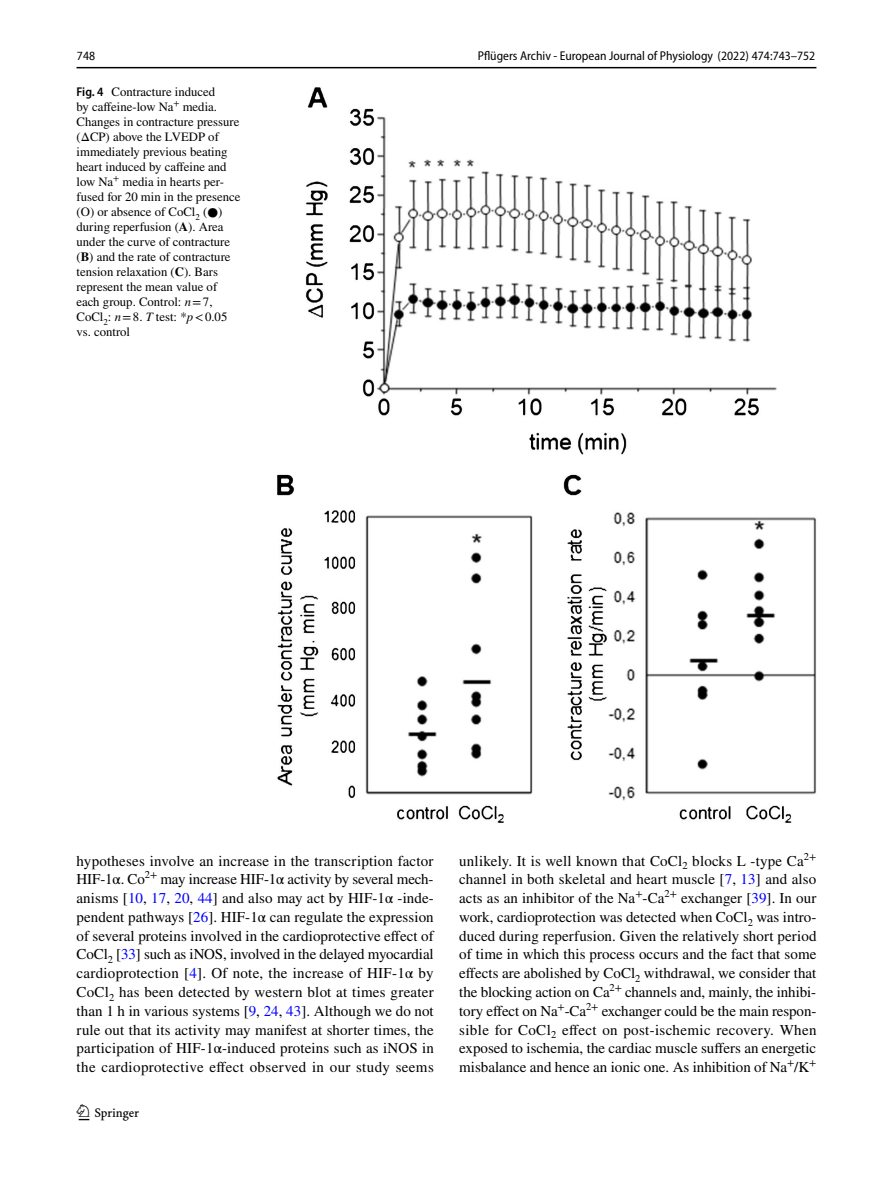
<style>
.page{position:relative;width:893px;height:1187px;background:#fff}
.page>*{position:absolute;margin:0;border:0;box-sizing:border-box;transform-origin:0 0}
.t1{font:22.5px "Springnew Regular 2";color:#000}
.t2{font:15px/18.8px "STIX";color:#000;text-align:justify}
.t3{font:12.75px/15px "STIX";color:#000}
.t4{font:12.75px "Myriad Pro Semi Cn 2";color:#000}
.t5{font:semi-condensed 12.75px "Myriad Pro Unic";color:#000}
.s1{font-family:"Myriad Pro";font-weight:600;font-stretch:semi-condensed}
.s2{font-weight:700}
.s3{font-style:italic}
.s4{color:#00f}
</style>
<div class="page">
<hr style="left:77px;top:67px;width:739px;height:1px;background:#000">
<img style="left:277px;top:87px;width:539px;height:736px">
<p class="t5" style="left:77px;top:51px;width:20px">748</p>
<p class="t4" style="left:478px;top:49px;width:339px">Pflügers Archiv - European Journal of Physiology (2022) 474:743–752</p>
<p class="t3" style="left:77px;top:85px;width:165px"><span class="s1">Fig. 4</span> Contracture induced<br>by caffeine-low Na<sup>+</sup> media.<br>Changes in contracture pressure (ΔCP) above the LVEDP of immediately previous beating heart induced by caffeine and low Na<sup>+</sup> media in hearts per&shy;fused for 20 min in the presence (O) or absence of CoCl<sub>2</sub> (●) during reperfusion (<span class="s2">A</span>). Area under the curve of contracture (<span class="s2">B</span>) and the rate of contracture tension relaxation (<span class="s2">C</span>). Bars represent the mean value of each group. Control: <span class="s3">n</span>=7,<br>CoCl<sub>2</sub>: <span class="s3">n</span>=8. <span class="s3">T</span> test: *<span class="s3">p</span>&lt;0.05 vs. control</p>
<p class="t2" style="left:77px;top:852px;width:359px">hypotheses involve an increase in the transcription factor HIF-1α. Co<sup>2+</sup> may increase HIF-1α activity by several mech&shy;anisms [<span class="s4">10</span>, <span class="s4">17</span>, <span class="s4">20</span>, <span class="s4">44</span>] and also may act by HIF-1α -inde&shy;pendent pathways [<span class="s4">26</span>]. HIF-1α can regulate the expression of several proteins involved in the cardioprotective effect of CoCl<sub>2</sub> [<span class="s4">33</span>] such as iNOS, involved in the delayed myocardial cardioprotection [<span class="s4">4</span>]. Of note, the increase of HIF-1α by CoCl<sub>2</sub> has been detected by western blot at times greater than 1 h in various systems [<span class="s4">9</span>, <span class="s4">24</span>, <span class="s4">43</span>]. Although we do not rule out that its activity may manifest at shorter times, the participation of HIF-1α-induced proteins such as iNOS in the cardioprotective effect observed in our study seems</p>
<p class="t2" style="left:459px;top:852px;width:359px">unlikely. It is well known that CoCl<sub>2</sub> blocks L -type Ca<sup>2+ </sup>channel in both skeletal and heart muscle [<span class="s4">7</span>, <span class="s4">13</span>] and also acts as an inhibitor of the Na<sup>+</sup>-Ca<sup>2+</sup> exchanger [<span class="s4">39</span>]. In our work, cardioprotection was detected when CoCl<sub>2</sub> was intro&shy;duced during reperfusion. Given the relatively short period of time in which this process occurs and the fact that some effects are abolished by CoCl<sub>2</sub> withdrawal, we consider that the blocking action on Ca<sup>2+</sup> channels and, mainly, the inhibi&shy;tory effect on Na<sup>+</sup>-Ca<sup>2+</sup> exchanger could be the main respon&shy;sible for CoCl<sub>2</sub> effect on post-ischemic recovery. When exposed to ischemia, the cardiac muscle suffers an energetic misbalance and hence an ionic one. As inhibition of Na<sup>+</sup>/K<sup>+</sup></p>
<h1 class="t1" style="left:79px;top:1104px;width:62px">1 3</h1>
</div>
